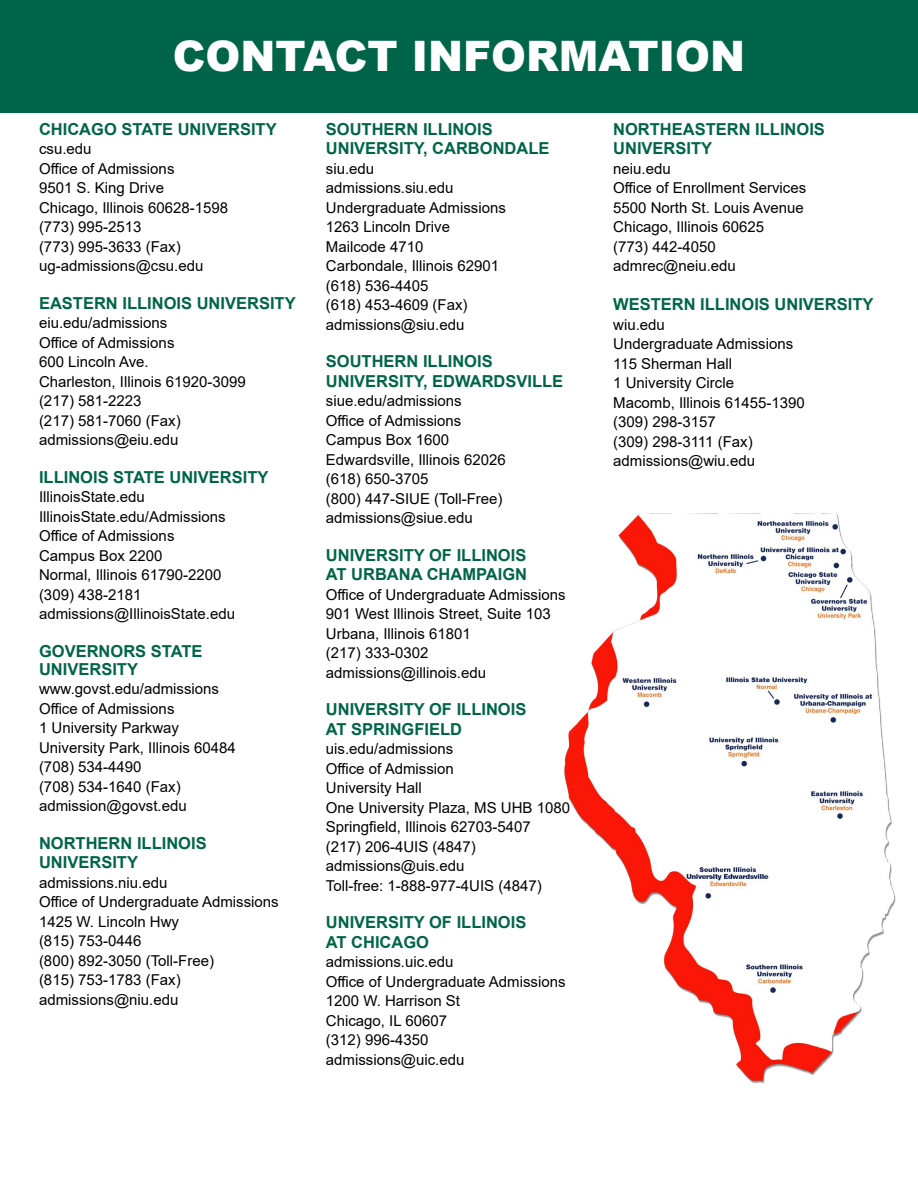
<style>
.page{position:relative;width:918px;height:1188px;background:#fff}
.page>*{position:absolute;margin:0;border:0;box-sizing:border-box;transform-origin:0 0}
.t1{font:900 42px "Arial";color:#fff}
.t2{font:700 16.5px/19.5px "Arial";color:#006548}
.t3{font:15px/19.5px "Arial";color:#000}
</style>
<div class="page">
<div style="left:0;top:0;width:918px;height:112px;background:#006548"></div>
<img style="left:565px;top:513px;width:331px;height:570px">
<h1 class="t1" style="left:173px;top:26px;width:574px">CONTACT INFORMATION</h1>
<p class="t2" style="left:39px;top:119px;width:239px">CHICAGO STATE UNIVERSITY</p>
<p class="t3" style="left:39px;top:139px;width:191px">csu.edu<br>Office of Admissions<br>9501 S. King Drive<br>Chicago, Illinois 60628-1598 (773) 995-2513<br>(773) 995-3633 (Fax) ug-admissions@csu.edu</p>
<p class="t2" style="left:39px;top:293px;width:258px">EASTERN ILLINOIS UNIVERSITY</p>
<p class="t3" style="left:39px;top:313px;width:208px">eiu.edu/admissions<br>Office of Admissions<br>600 Lincoln Ave.<br>Charleston, Illinois 61920-3099 (217) 581-2223<br>(217) 581-7060 (Fax) admissions@eiu.edu</p>
<p class="t2" style="left:39px;top:467px;width:231px">ILLINOIS STATE UNIVERSITY</p>
<p class="t3" style="left:39px;top:487px;width:198px">IllinoisState.edu<br>IllinoisState.edu/Admissions<br>Office of Admissions<br>Campus Box 2200<br>Normal, Illinois 61790-2200 (309) 438-2181 admissions@IllinoisState.edu</p>
<p class="t2" style="left:39px;top:642px;width:165px;line-height:18px">GOVERNORS STATE<br>UNIVERSITY</p>
<p class="t3" style="left:39px;top:679px;width:198px">www.govst.edu/admissions<br>Office of Admissions<br>1 University Parkway<br>University Park, Illinois 60484 (708) 534-4490<br>(708) 534-1640 (Fax) admission@govst.edu</p>
<p class="t2" style="left:39px;top:833px;width:169px">NORTHERN ILLINOIS<br>UNIVERSITY</p>
<p class="t3" style="left:39px;top:873px;width:241px">admissions.niu.edu<br>Office of Undergraduate Admissions<br>1425 W. Lincoln Hwy<br>(815) 753-0446<br>(800) 892-3050 (Toll-Free)<br>(815) 753-1783 (Fax) admissions@niu.edu</p>
<p class="t2" style="left:326px;top:119px;width:225px">SOUTHERN ILLINOIS<br>UNIVERSITY, CARBONDALE</p>
<p class="t3" style="left:326px;top:159px;width:182px">siu.edu<br>admissions.siu.edu<br>Undergraduate Admissions<br>1263 Lincoln Drive<br>Mailcode 4710<br>Carbondale, Illinois 62901 (618) 536-4405<br>(618) 453-4609 (Fax) admissions@siu.edu</p>
<p class="t2" style="left:326px;top:352px;width:239px">SOUTHERN ILLINOIS<br>UNIVERSITY, EDWARDSVILLE</p>
<p class="t3" style="left:326px;top:391px;width:182px">siue.edu/admissions<br>Office of Admissions<br>Campus Box 1600<br>Edwardsville, Illinois 62026 (618) 650-3705<br>(800) 447-SIUE (Toll-Free) admissions@siue.edu</p>
<p class="t2" style="left:326px;top:545px;width:203px">UNIVERSITY OF ILLINOIS<br>AT URBANA CHAMPAIGN</p>
<p class="t3" style="left:326px;top:585px;width:241px">Office of Undergraduate Admissions<br>901 West Illinois Street, Suite 103<br>Urbana, Illinois 61801<br>(217) 333-0302 admissions@illinois.edu</p>
<p class="t2" style="left:326px;top:700px;width:202px">UNIVERSITY OF ILLINOIS<br>AT SPRINGFIELD</p>
<p class="t3" style="left:326px;top:739px;width:246px">uis.edu/admissions<br>Office of Admission<br>University Hall<br>One University Plaza, MS UHB 1080<br>Springfield, Illinois 62703-5407<br>(217) 206-4UIS (4847) admissions@uis.edu<br>Toll-free: 1-888-977-4UIS (4847)</p>
<p class="t2" style="left:326px;top:913px;width:202px">UNIVERSITY OF ILLINOIS<br>AT CHICAGO</p>
<p class="t3" style="left:326px;top:952px;width:241px">admissions.uic.edu<br>Office of Undergraduate Admissions<br>1200 W. Harrison St<br>Chicago, IL 60607<br>(312) 996-4350 admissions@uic.edu</p>
<p class="t2" style="left:613px;top:119px;width:213px">NORTHEASTERN ILLINOIS<br>UNIVERSITY</p>
<p class="t3" style="left:613px;top:159px;width:195px">neiu.edu<br>Office of Enrollment Services<br>5500 North St. Louis Avenue<br>Chicago, Illinois 60625<br>(773) 442-4050 admrec@neiu.edu</p>
<p class="t2" style="left:613px;top:295px;width:262px">WESTERN ILLINOIS UNIVERSITY</p>
<p class="t3" style="left:613px;top:315px;width:193px">wiu.edu<br>Undergraduate Admissions<br>115 Sherman Hall<br>1 University Circle<br>Macomb, Illinois 61455-1390 (309) 298-3157<br>(309) 298-3111 (Fax) admissions@wiu.edu</p>
</div>
